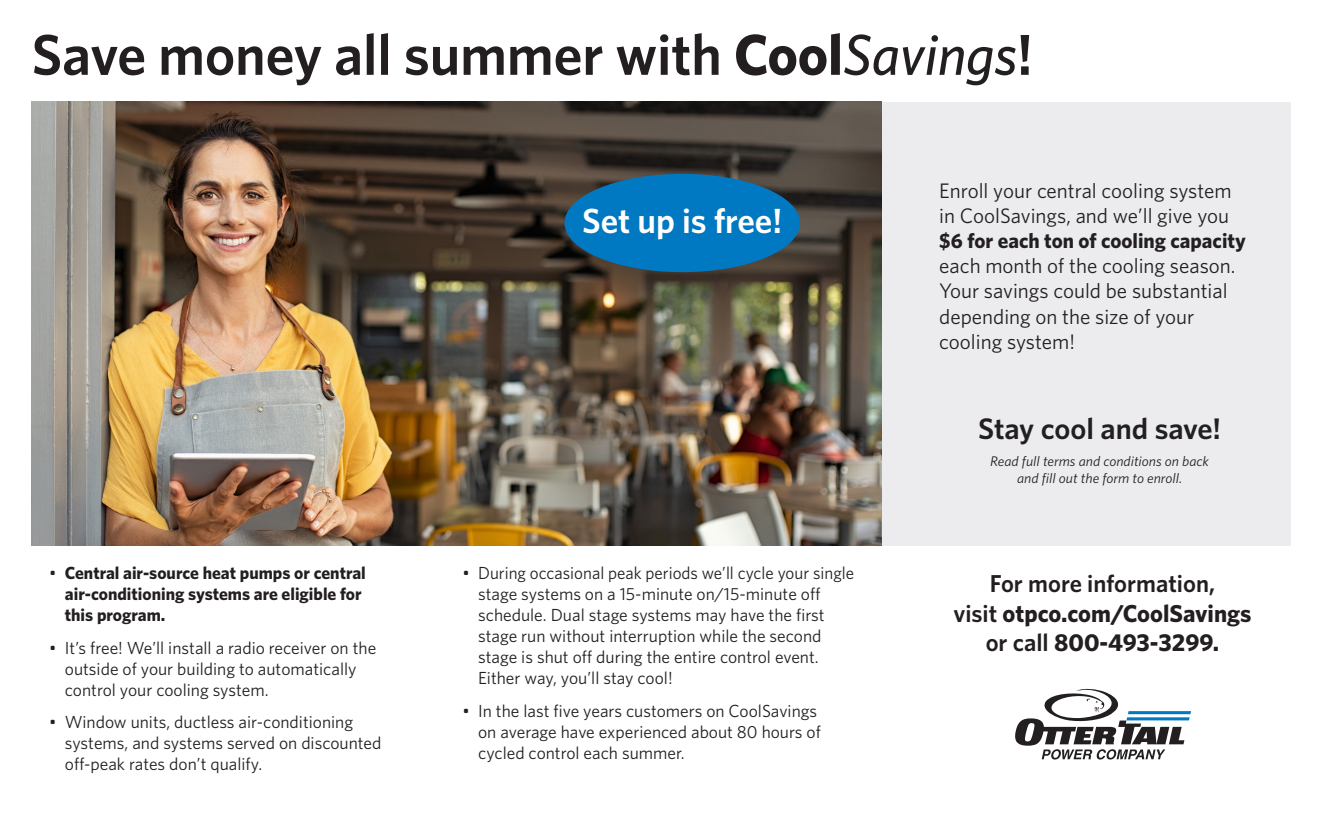
<style>
.page{position:relative;width:1323px;height:819px;background:#fff}
.page>*{position:absolute;margin:0;border:0;box-sizing:border-box;transform-origin:0 0}
.t1{font:600 57.75px "Whitney";letter-spacing:-.005em;color:#231f20}
.t2{font:600 35px "Whitney";letter-spacing:-.005em;color:#fff}
.indents{font:600 29.75px "Whitney";letter-spacing:-.005em;color:#231f20}
.t3{font:700 24.5px/29.4px "Whitney";color:#231f20;text-align:center}
.t4{font:21px/25.2px "Whitney";color:#231f20}
.t5{font:17.5px/21px "Whitney";color:#231f20}
.t6{font:700 17.5px/21px "Whitney";color:#231f20}
.t7{font:italic 14px/16.8px "Whitney";color:#231f20;text-align:center;scale:1.05 1}
.s1{font-weight:700}
.s2{font-weight:500;font-style:italic}
.s3{font-weight:400}
.s4{font-weight:600}
</style>
<div class="page">
<div style="left:850px;top:102px;width:442px;height:444px;background:#ececee"></div>
<svg style="left:1015px;top:688px;width:176px;height:72px"></svg>
<img style="left:32px;top:102px;width:850px;height:444px">
<div style="left:564px;top:174px;width:236px;height:98px;background:#0079c2;border-radius:50%"></div>
<p class="t1" style="left:32px;top:16px;width:1003px">Save money all summer with <span class="s1">Cool</span><span class="s2">Savings</span>!</p>
<p class="t2" style="left:582px;top:198px;width:202px">Set up is free!</p>
<p class="t6" style="left:65px;top:562px;width:302px;text-indent:-16px"><span class="s3">•</span> Central air-source heat pumps or central air-conditioning systems are eligible for this program.</p>
<p class="t5" style="left:65px;top:637px;width:313px;text-indent:-16px">• It’s free! We’ll install a radio receiver on the outside of your building to automatically control your cooling system.</p>
<p class="t5" style="left:65px;top:711px;width:318px;text-indent:-16px">• Window units, ductless air-conditioning systems, and systems served on discounted off-peak rates don’t qualify.</p>
<p class="t5" style="left:478px;top:562px;width:378px;text-indent:-16px">• During occasional peak periods we’ll cycle your single stage systems on a 15-minute on/15-minute off schedule. Dual stage systems may have the first stage run without interruption while the second stage is shut off during the entire control event.<br>Either way, you’ll stay cool!</p>
<p class="t5" style="left:478px;top:700px;width:344px;text-indent:-16px">• In the last five years customers on CoolSavings on average have experienced about 80 hours of cycled control each summer.</p>
<p class="t4" style="left:939px;top:177px;width:308px">Enroll your central cooling system in CoolSavings, and we’ll give you <span class="s1">$6 for each ton of cooling capacity </span>each month of the cooling season.<br>Your savings could be substantial depending on the size of your cooling system!</p>
<p class="indents" style="left:978px;top:409px;width:245px">Stay cool and save!</p>
<p class="t7" style="left:990px;top:452px;width:210px">Read full terms and conditions on back and fill out the form to enroll.</p>
<p class="t3" style="left:953px;top:568px;width:300px"><span class="s4">For more information,<br>visit</span> otpco.com/CoolSavings <span class="s4">or call</span> 800-493-3299.</p>
</div>
